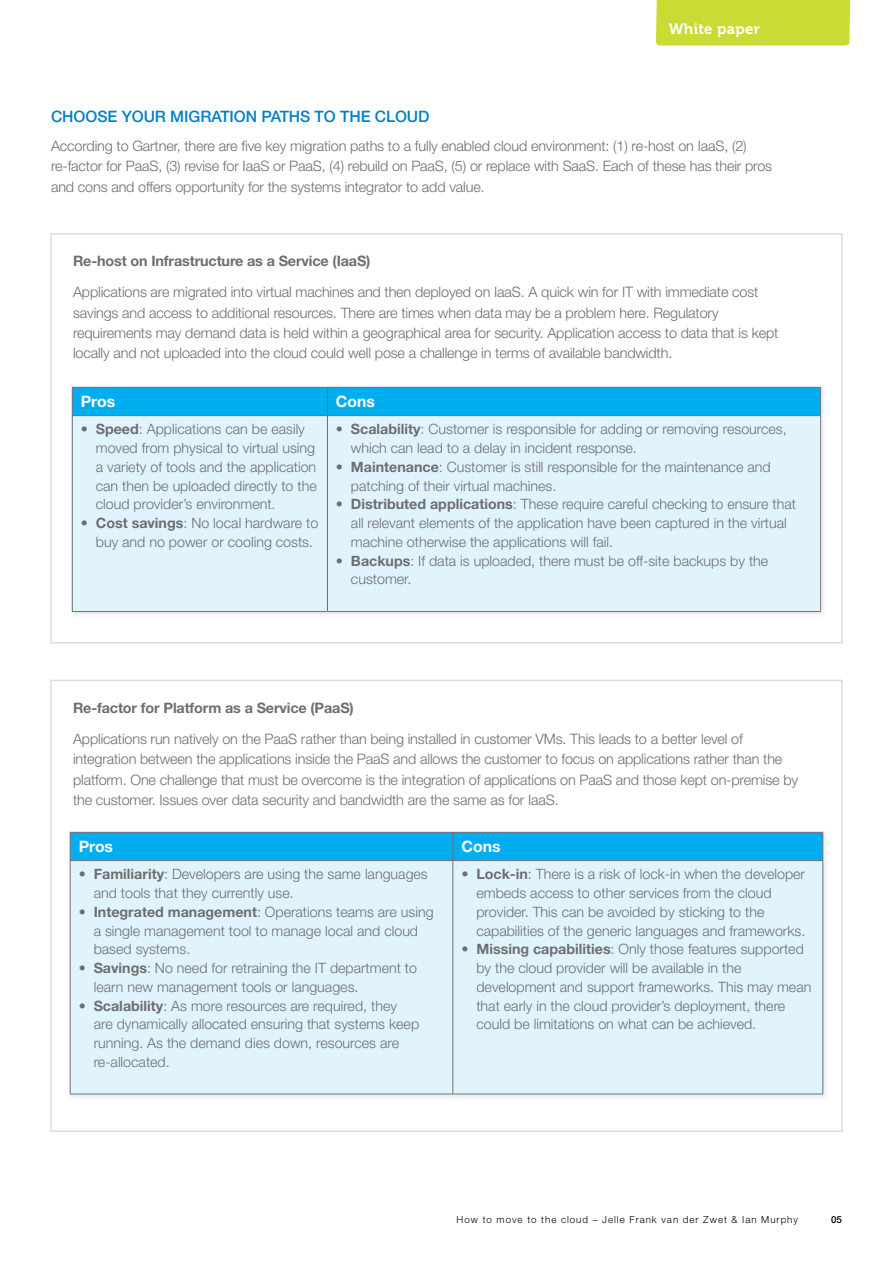
<style>
.page{position:relative;width:893px;height:1263px;background:#fff}
.page>*{position:absolute;margin:0;border:0;box-sizing:border-box;transform-origin:0 0}
.t1{font:500 15.75px "Helvetica Neue LT Std";letter-spacing:-.005em;color:#0080c6}
.t2{font:700 15.75px "Helvetica Neue LT Std";color:#fff}
.t3{font:15px "Museo 700";letter-spacing:.02em;color:#fff}
.t4{font:300 14.4px/20.4px "Helvetica Neue LT Std";letter-spacing:-.01em;color:#6d6e71}
.t5{font:700 14.4px "Helvetica Neue LT Std";letter-spacing:-.01em;color:#6d6e71}
.t6{font:300 14.25px/18.8px "Helvetica Neue LT Std";color:#6d6e71}
.t7{font:300 9.75px "Helvetica Neue LT Std";letter-spacing:.1em;color:#000}
.t8{font:500 9.75px "Helvetica Neue LT Std";color:#000}
.s1{font-weight:700}
</style>
<div class="page">
<div style="left:50px;top:233px;width:793px;height:411px;border:2px solid #dcddde"></div>
<div style="left:50px;top:680px;width:793px;height:452px;border:2px solid #dcddde"></div>
<div style="left:656px;top:0;width:194px;height:45px;background:#cadb36"></div>
<div style="left:69px;top:384px;width:759px;height:235px;background:#829cb3;opacity:.2"></div>
<div style="left:73px;top:416px;width:747px;height:195px;background:#e1f4fd"></div>
<div style="left:72px;top:387px;width:749px;height:28px;background:#00aeef"></div>
<hr style="left:72px;top:415px;width:255px;height:1px;background:#6d6e71">
<hr style="left:72px;top:416px;width:1px;height:195px;background:#6d6e71">
<hr style="left:327px;top:415px;width:494px;height:1px;background:#6d6e71">
<hr style="left:327px;top:416px;width:1px;height:195px;background:#6d6e71">
<hr style="left:820px;top:416px;width:1px;height:195px;background:#6d6e71">
<hr style="left:72px;top:611px;width:255px;height:1px;background:#6d6e71">
<hr style="left:327px;top:611px;width:494px;height:1px;background:#6d6e71">
<div style="left:67px;top:829px;width:763px;height:272px;background:#829cb3;opacity:.2"></div>
<div style="left:71px;top:861px;width:751px;height:233px;background:#e1f4fd"></div>
<div style="left:70px;top:832px;width:753px;height:28px;background:#00aeef"></div>
<hr style="left:70px;top:860px;width:383px;height:1px;background:#6d6e71">
<hr style="left:70px;top:861px;width:1px;height:233px;background:#6d6e71">
<hr style="left:453px;top:860px;width:370px;height:1px;background:#6d6e71">
<hr style="left:452px;top:861px;width:1px;height:233px;background:#6d6e71">
<hr style="left:822px;top:861px;width:1px;height:233px;background:#6d6e71">
<hr style="left:70px;top:1094px;width:383px;height:1px;background:#6d6e71">
<hr style="left:453px;top:1094px;width:370px;height:1px;background:#6d6e71">
<p class="t3" style="left:669px;top:21px;width:93px">White paper</p>
<p class="t1" style="left:51px;top:107px;width:380px">CHOOSE YOUR MIGRATION PATHS TO THE CLOUD</p>
<p class="t4" style="left:51px;top:135px;width:723px">According to Gartner, there are five key migration paths to a fully enabled cloud environment: (1) re-host on IaaS, (2) re-factor for PaaS, (3) revise for IaaS or PaaS, (4) rebuild on PaaS, (5) or replace with SaaS. Each of these has their pros and cons and offers opportunity for the systems integrator to add value.</p>
<p class="t5" style="left:73px;top:252px;width:299px">Re-host on Infrastructure as a Service (IaaS)</p>
<p class="t4" style="left:73px;top:282px;width:707px">Applications are migrated into virtual machines and then deployed on IaaS. A quick win for IT with immediate cost savings and access to additional resources. There are times when data may be a problem here. Regulatory requirements may demand data is held within a geographical area for security. Application access to data that is kept locally and not uploaded into the cloud could well pose a challenge in terms of available bandwidth.</p>
<p class="t2" style="left:81px;top:392px;width:36px">Pros</p>
<p class="t2" style="left:336px;top:392px;width:41px">Cons</p>
<p class="t6" style="left:96px;top:419px;width:222px;text-indent:-15px">• <span class="s1">Speed</span>: Applications can be easily moved from physical to virtual using a variety of tools and the application can then be uploaded directly to the cloud provider’s environment.</p>
<p class="t6" style="left:96px;top:513px;width:224px;text-indent:-15px">• <span class="s1">Cost savings</span>: No local hardware to buy and no power or cooling costs.</p>
<p class="t6" style="left:351px;top:420px;width:437px;text-indent:-15px">• <span class="s1">Scalability</span>: Customer is responsible for adding or removing resources, which can lead to a delay in incident response.</p>
<p class="t6" style="left:351px;top:457px;width:421px;text-indent:-15px">• <span class="s1">Maintenance</span>: Customer is still responsible for the maintenance and patching of their virtual machines.</p>
<p class="t6" style="left:351px;top:495px;width:446px;text-indent:-15px">• <span class="s1">Distributed applications</span>: These require careful checking to ensure that all relevant elements of the application have been captured in the virtual machine otherwise the applications will fail.</p>
<p class="t6" style="left:351px;top:551px;width:419px;text-indent:-15px">• <span class="s1">Backups</span>: If data is uploaded, there must be off-site backups by the customer.</p>
<p class="t5" style="left:73px;top:699px;width:282px">Re-factor for Platform as a Service (PaaS)</p>
<p class="t4" style="left:73px;top:728px;width:727px">Applications run natively on the PaaS rather than being installed in customer VMs. This leads to a better level of integration between the applications inside the PaaS and allows the customer to focus on applications rather than the platform. One challenge that must be overcome is the integration of applications on PaaS and those kept on-premise by the customer. Issues over data security and bandwidth are the same as for IaaS.</p>
<p class="t2" style="left:79px;top:837px;width:36px">Pros</p>
<p class="t2" style="left:461px;top:837px;width:41px">Cons</p>
<p class="t6" style="left:94px;top:864px;width:336px;text-indent:-15px">• <span class="s1">Familiarity</span>: Developers are using the same languages and tools that they currently use.</p>
<p class="t6" style="left:94px;top:902px;width:341px;text-indent:-15px">• <span class="s1">Integrated management</span>: Operations teams are using a single management tool to manage local and cloud based systems.</p>
<p class="t6" style="left:94px;top:958px;width:325px;text-indent:-15px">• <span class="s1">Savings</span>: No need for retraining the IT department to learn new management tools or languages.</p>
<p class="t6" style="left:94px;top:996px;width:327px;text-indent:-15px">• <span class="s1">Scalability</span>: As more resources are required, they are dynamically allocated ensuring that systems keep running. As the demand dies down, resources are re-allocated.</p>
<p class="t6" style="left:476px;top:864px;width:330px;text-indent:-15px">• <span class="s1">Lock-in</span>: There is a risk of lock-in when the developer embeds access to other services from the cloud provider. This can be avoided by sticking to the capabilities of the generic languages and frameworks.</p>
<p class="t6" style="left:476px;top:939px;width:336px;text-indent:-15px">• <span class="s1">Missing capabilities</span>: Only those features supported by the cloud provider will be available in the development and support frameworks. This may mean that early in the cloud provider’s deployment, there could be limitations on what can be achieved.</p>
<p class="t7" style="left:457px;top:1214px;width:343px">How to move to the cloud – Jelle Frank van der Zwet &amp; Ian Murphy</p>
<p class="t8" style="left:831px;top:1214px;width:12px">05</p>
</div>
